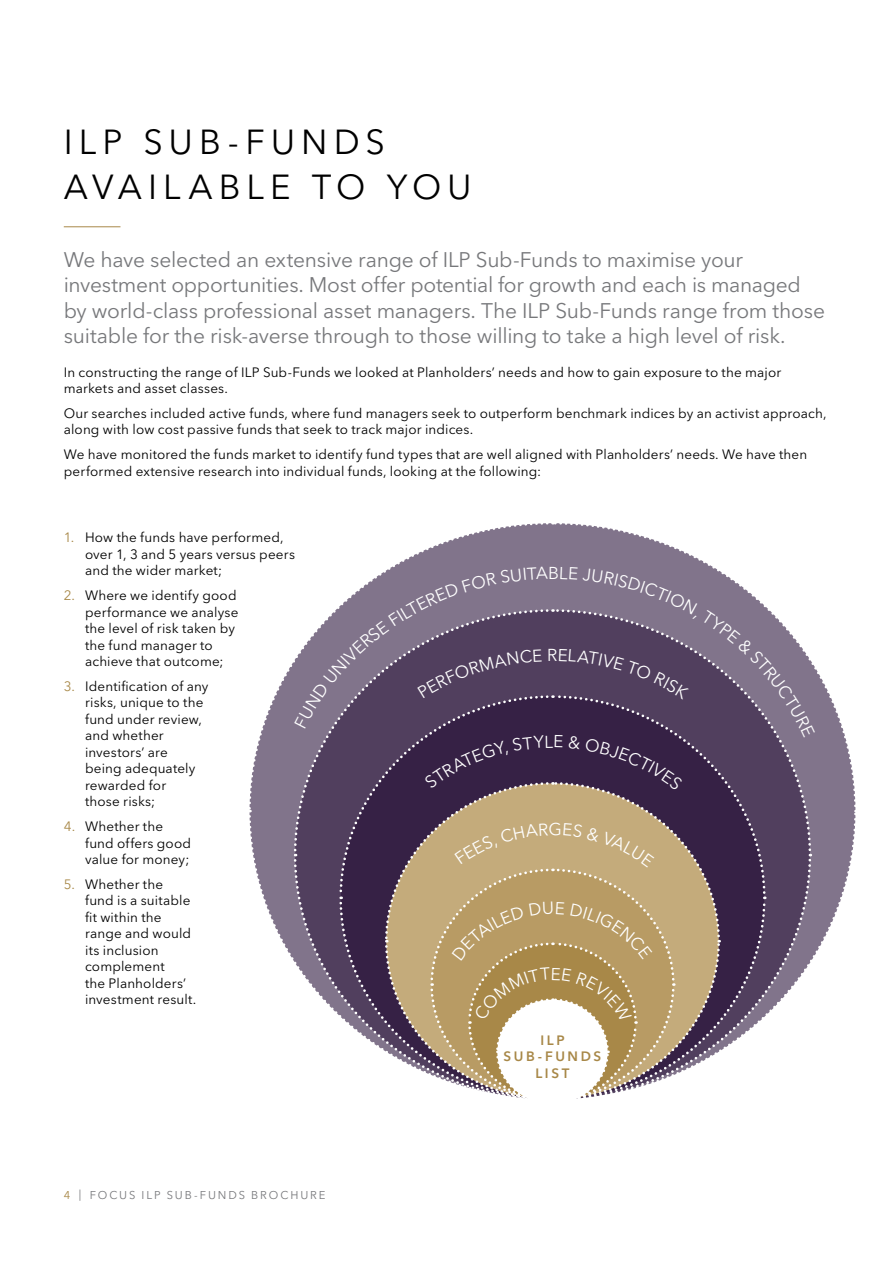
<style>
.page{position:relative;width:893px;height:1263px;background:#fff}
.page>*{position:absolute;margin:0;border:0;box-sizing:border-box;transform-origin:0 0}
.t1{font:34.5px/45px "Avenir Next LT Pro";letter-spacing:.175em;color:#000}
.t2{font:21px/25.5px "Avenir Next LT Pro";letter-spacing:-.01em;color:#77787b}
.t3{font:17.1px "Avenir Next LT Pro";color:#fff}
.t4{font:13.5px/16.5px "Avenir Next LT Pro";letter-spacing:.01em;color:#000}
.t5{font:600 13.5px/16.2px "Avenir Next LT Pro";letter-spacing:.195em;color:#a88848;text-align:center}
.t6{font:11.25px "Avenir Next LT Pro";letter-spacing:.17em;color:#77787b}
.s1{color:#a88848}
</style>
<div class="page">
<hr style="left:64px;top:226px;width:56px;height:1px;background:#a88848">
<svg style="left:815px;top:811px;width:41px;height:144px"></svg>
<svg style="left:552px;top:523px;width:304px;height:285px"></svg>
<svg style="left:249px;top:523px;width:301px;height:288px"></svg>
<svg style="left:249px;top:814px;width:45px;height:144px"></svg>
<svg style="left:294px;top:566px;width:521px;height:533px;background:#8b7a7e"></svg>
<h1 class="t1" style="left:64px;top:119px;width:410px">ILP SUB-FUNDS<br>AVAILABLE TO YOU</h1>
<p class="t2" style="left:64px;top:247px;width:763px">We have selected an extensive range of ILP Sub-Funds to maximise your investment opportunities. Most offer potential for growth and each is managed by world-class professional asset managers. The ILP Sub-Funds range from those suitable for the risk-averse through to those willing to take a high level of risk.</p>
<p class="t4" style="left:64px;top:364px;width:719px">In constructing the range of ILP Sub-Funds we looked at Planholders’ needs and how to gain exposure to the major markets and asset classes.</p>
<p class="t4" style="left:64px;top:405px;width:764px">Our searches included active funds, where fund managers seek to outperform benchmark indices by an activist approach, along with low cost passive funds that seek to track major indices.</p>
<p class="t4" style="left:64px;top:446px;width:745px">We have monitored the funds market to identify fund types that are well aligned with Planholders’ needs. We have then performed extensive research into individual funds, looking at the following:</p>
<p class="t4" style="left:85px;top:529px;width:211px;text-indent:-21px"><span class="s1">1.</span> How the funds have performed, over 1, 3 and 5 years versus peers and the wider market;</p>
<p class="t4" style="left:85px;top:587px;width:155px;text-indent:-21px"><span class="s1">2.</span> Where we identify good performance we analyse the level of risk taken by the fund manager to achieve that outcome;</p>
<p class="t4" style="left:85px;top:678px;width:125px;text-indent:-21px"><span class="s1">3.</span> Identification of any risks, unique to the fund under review, and whether investors’ are<br>being adequately rewarded for<br>those risks;</p>
<p class="t4" style="left:85px;top:818px;width:108px;text-indent:-21px"><span class="s1">4.</span> Whether the fund offers good value for money;</p>
<p class="t4" style="left:85px;top:876px;width:113px;text-indent:-21px"><span class="s1">5.</span> Whether the<br>fund is a suitable fit within the range and would its inclusion complement<br>the Planholders’ investment result.</p>
<p class="t6" style="left:64px;top:1188px;width:263px"><span class="s1">4</span> | FOCUS ILP SUB-FUNDS BROCHURE</p>
<p class="t3" style="left:548px;top:562px;width:13px">B</p>
<p class="t3" style="left:547px;top:645px;width:12px">R</p>
<p class="t5" style="left:504px;top:1032px;width:99px">ILP<br>SUB-FUNDS<br>LIST</p>
</div>
